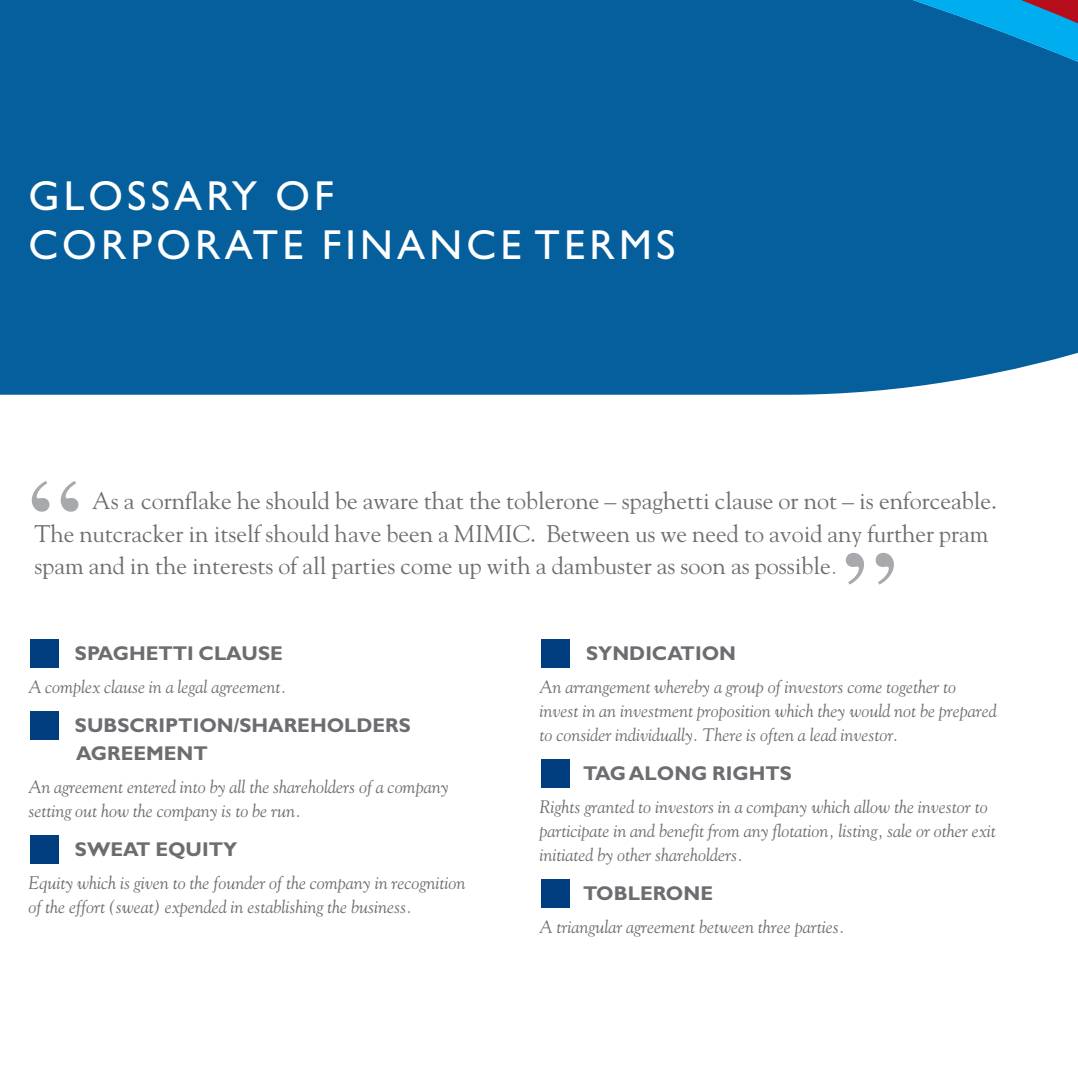
<style>
.page{position:relative;width:1078px;height:1078px;background:#fff}
.page>*{position:absolute;margin:0;border:0;box-sizing:border-box;transform-origin:0 0}
.t1{font:130px "Times";color:#a8a9ad}
.t2{font:126px "Times";color:#a8a9ad}
.t3{font:42px/48.8px "Gill Sans";letter-spacing:.1em;color:#fff}
.t4{font:24px/32.8px "Goudy";color:#6c6d70}
.t5{font:700 20px/28px "Gill Sans";color:#6c6d70}
.t6{font:italic 18px/24px "Goudy";color:#6c6d70}
.s1{font-style:italic;font-size:20px}
</style>
<div class="page">
<div style="left:0;top:0;width:734px;height:394px;background:#055f9d"></div>
<div style="left:734px;top:0;width:158px;height:395px;background:#055f9d"></div>
<svg style="left:892px;top:0;width:185px;height:390px;background:#1069a4"></svg>
<div style="left:30px;top:639px;width:29px;height:29px;background:#013e80"></div>
<div style="left:30px;top:711px;width:29px;height:28px;background:#013e80"></div>
<div style="left:541px;top:639px;width:29px;height:29px;background:#013e80"></div>
<div style="left:30px;top:835px;width:29px;height:28px;background:#013e80"></div>
<div style="left:541px;top:759px;width:29px;height:28px;background:#013e80"></div>
<div style="left:541px;top:879px;width:29px;height:28px;background:#013e80"></div>
<h3 class="t3" style="left:28px;top:175px;width:648px">GLOSSARY OF<br>CORPORATE FINANCE TERMS</h3>
<h2 class="t2" style="left:28px;top:448px;width:57px">“</h2>
<h3 class="t4" style="left:34px;top:484px;width:963px;text-indent:58px">As a cornflake he should be aware that the toblerone – spaghetti clause or not – is enforceable.<br>The nutcracker in itself should have been a MIMIC. Between us we need to avoid any further pram</h3>
<h3 class="t4" style="left:34px;top:549px;width:804px">spam and in the interests of all parties come up with a dambuster as soon as possible<span class="s1">.</span></h3>
<h1 class="t1" style="left:897px;top:617px;width:59px;rotate:-180deg">“</h1>
<p class="t5" style="left:75px;top:641px;width:209px">SPAGHETTI CLAUSE</p>
<p class="t6" style="left:28px;top:674px;width:259px">A complex clause in a legal agreement.</p>
<p class="t5" style="left:75px;top:713px;width:337px">SUBSCRIPTION/SHAREHOLDERS<br>AGREEMENT</p>
<p class="t6" style="left:28px;top:774px;width:421px">An agreement entered into by all the shareholders of a company setting out how the company is to be run.</p>
<p class="t5" style="left:75px;top:836px;width:164px">SWEAT EQUITY</p>
<p class="t6" style="left:28px;top:870px;width:438px">Equity which is given to the founder of the company in recognition of the effort (sweat) expended in establishing the business.</p>
<p class="t5" style="left:586px;top:641px;width:151px">SYNDICATION</p>
<p class="t6" style="left:539px;top:674px;width:458px">An arrangement whereby a group of investors come together to invest in an investment proposition which they would not be prepared to consider individually. There is often a lead investor.</p>
<p class="t5" style="left:583px;top:761px;width:210px">TAG ALONG RIGHTS</p>
<p class="t6" style="left:539px;top:794px;width:457px">Rights granted to investors in a company which allow the investor to participate in and benefit from any flotation, listing, sale or other exit initiated by other shareholders.</p>
<p class="t5" style="left:583px;top:880px;width:131px">TOBLERONE</p>
<p class="t6" style="left:539px;top:914px;width:306px">A triangular agreement between three parties.</p>
</div>
